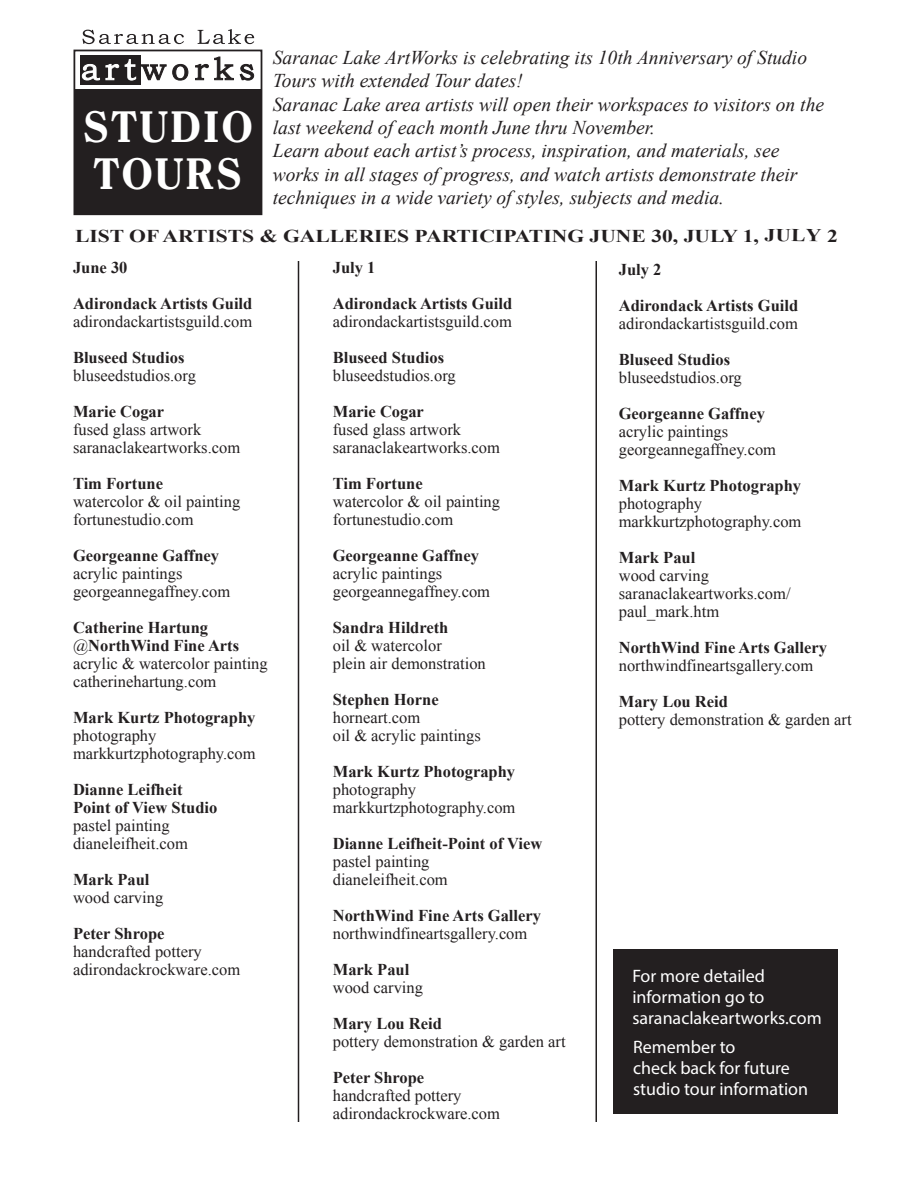
<style>
.page{position:relative;width:918px;height:1188px;background:#fff}
.page>*{position:absolute;margin:0;border:0;box-sizing:border-box;transform-origin:0 0}
.t1{font:800 43.8px/47.4px "Clearface";letter-spacing:.035em;color:#fff}
.t2{font:italic 19.5px/23.4px "Times New Roman";color:#231f20}
.t3{font:18px/21px "Myriad Pro";color:#fff}
.t4{font:700 18px "Times New Roman";color:#231f20;scale:1.2 1}
.t5{font:700 18px "Times New Roman";color:#231f20;scale:1.19 1}
.t6{font:16.5px/18px "Times New Roman";color:#231f20}
.t7{font:700 16.5px/36px "Times New Roman";color:#231f20}
.s1{font-weight:700}
</style>
<div class="page">
<div style="left:74px;top:89px;width:188px;height:125px;background:#231f20"></div>
<svg style="left:82px;top:30px;width:102px;height:14px"></svg>
<svg style="left:198px;top:29px;width:56px;height:15px"></svg>
<div style="left:80px;top:56px;width:61px;height:29px;background:#231f20"></div>
<svg style="left:82px;top:64px;width:37px;height:16px"></svg>
<svg style="left:125px;top:59px;width:63px;height:22px"></svg>
<svg style="left:195px;top:57px;width:39px;height:23px"></svg>
<svg style="left:240px;top:64px;width:14px;height:17px"></svg>
<div style="left:74px;top:50px;width:188px;height:165px;border:2px solid #231f20"></div>
<div style="left:614px;top:950px;width:224px;height:164px;background:#231f20"></div>
<hr style="left:298px;top:261px;width:1px;height:861px;background:#231f20">
<hr style="left:596px;top:261px;width:1px;height:861px;background:#231f20">
<h1 class="t1" style="left:83px;top:103px;width:172px">STUDIO<br>TOURS</h1>
<p class="t2" style="left:273px;top:45px;width:553px">Saranac Lake ArtWorks is celebrating its 10th Anniversary of Studio Tours with extended Tour dates!<br>Saranac Lake area artists will open their workspaces to visitors on the last weekend of each month June thru November.<br>Learn about each artist’s process, inspiration, and materials, see works in all stages of progress, and watch artists demonstrate their techniques in a wide variety of styles, subjects and media.</p>
<p class="t4" style="left:75px;top:223px;width:571px">LIST OF ARTISTS &amp; GALLERIES PARTICIPATING JUNE 30, JULY 1,</p>
<p class="t5" style="left:765px;top:223px;width:49px;rotate:1deg">JULY</p>
<p class="t4" style="left:827px;top:223px;width:10px">2</p>
<p class="t7" style="left:73px;top:249px;width:181px">June 30<br>Adirondack Artists Guild</p>
<p class="t6" style="left:73px;top:312px;width:181px">adirondackartistsguild.com</p>
<p class="t7" style="left:73px;top:339px;width:113px">Bluseed Studios</p>
<p class="t6" style="left:73px;top:366px;width:124px">bluseedstudios.org</p>
<p class="t7" style="left:73px;top:393px;width:93px">Marie Cogar</p>
<p class="t6" style="left:73px;top:420px;width:169px">fused glass artwork saranaclakeartworks.com</p>
<p class="t7" style="left:73px;top:465px;width:91px">Tim Fortune</p>
<p class="t6" style="left:73px;top:492px;width:169px">watercolor &amp; oil painting fortunestudio.com</p>
<p class="t7" style="left:73px;top:537px;width:148px">Georgeanne Gaffney</p>
<p class="t6" style="left:73px;top:564px;width:159px">acrylic paintings georgeannegaffney.com</p>
<p class="t6" style="left:73px;top:618px;width:196px"><span class="s1">Catherine Hartung </span>@<span class="s1">NorthWind Fine Arts </span>acrylic &amp; watercolor painting catherinehartung.com</p>
<p class="t7" style="left:73px;top:699px;width:184px">Mark Kurtz Photography</p>
<p class="t6" style="left:73px;top:726px;width:184px">photography markkurtzphotography.com</p>
<p class="t7" style="left:73px;top:780px;width:146px;line-height:18px">Dianne Leifheit<br>Point of View Studio</p>
<p class="t6" style="left:73px;top:816px;width:117px">pastel painting dianeleifheit.com</p>
<p class="t7" style="left:73px;top:861px;width:78px">Mark Paul</p>
<p class="t6" style="left:73px;top:888px;width:92px">wood carving</p>
<p class="t7" style="left:73px;top:915px;width:93px">Peter Shrope</p>
<p class="t6" style="left:73px;top:942px;width:169px">handcrafted pottery adirondackrockware.com</p>
<p class="t7" style="left:333px;top:249px;width:181px">July 1<br>Adirondack Artists Guild</p>
<p class="t6" style="left:333px;top:312px;width:181px">adirondackartistsguild.com</p>
<p class="t7" style="left:333px;top:339px;width:113px">Bluseed Studios</p>
<p class="t6" style="left:333px;top:366px;width:124px">bluseedstudios.org</p>
<p class="t7" style="left:333px;top:393px;width:93px">Marie Cogar</p>
<p class="t6" style="left:333px;top:420px;width:169px">fused glass artwork saranaclakeartworks.com</p>
<p class="t7" style="left:333px;top:465px;width:91px">Tim Fortune</p>
<p class="t6" style="left:333px;top:492px;width:169px">watercolor &amp; oil painting fortunestudio.com</p>
<p class="t7" style="left:333px;top:537px;width:148px">Georgeanne Gaffney</p>
<p class="t6" style="left:333px;top:564px;width:159px">acrylic paintings georgeannegaffney.com</p>
<p class="t7" style="left:333px;top:609px;width:117px">Sandra Hildreth</p>
<p class="t6" style="left:333px;top:636px;width:155px">oil &amp; watercolor<br>plein air demonstration</p>
<p class="t7" style="left:333px;top:681px;width:107px">Stephen Horne</p>
<p class="t6" style="left:333px;top:708px;width:150px">horneart.com<br>oil &amp; acrylic paintings</p>
<p class="t7" style="left:333px;top:753px;width:184px">Mark Kurtz Photography</p>
<p class="t6" style="left:333px;top:780px;width:184px">photography markkurtzphotography.com</p>
<p class="t7" style="left:333px;top:825px;width:211px">Dianne Leifheit-Point of View</p>
<p class="t6" style="left:333px;top:852px;width:117px">pastel painting dianeleifheit.com</p>
<p class="t7" style="left:333px;top:897px;width:210px">NorthWind Fine Arts Gallery</p>
<p class="t6" style="left:333px;top:924px;width:196px">northwindfineartsgallery.com</p>
<p class="t7" style="left:333px;top:951px;width:78px">Mark Paul</p>
<p class="t6" style="left:333px;top:978px;width:92px">wood carving</p>
<p class="t7" style="left:333px;top:1005px;width:111px">Mary Lou Reid</p>
<p class="t6" style="left:333px;top:1032px;width:234px">pottery demonstration &amp; garden art</p>
<p class="t7" style="left:333px;top:1059px;width:93px">Peter Shrope</p>
<p class="t6" style="left:333px;top:1086px;width:169px">handcrafted pottery adirondackrockware.com</p>
<p class="t7" style="left:619px;top:251px;width:181px">July 2<br>Adirondack Artists Guild</p>
<p class="t6" style="left:619px;top:314px;width:181px">adirondackartistsguild.com</p>
<p class="t7" style="left:619px;top:341px;width:113px">Bluseed Studios</p>
<p class="t6" style="left:619px;top:368px;width:124px">bluseedstudios.org</p>
<p class="t7" style="left:619px;top:395px;width:148px">Georgeanne Gaffney</p>
<p class="t6" style="left:619px;top:422px;width:159px">acrylic paintings georgeannegaffney.com</p>
<p class="t7" style="left:619px;top:467px;width:184px">Mark Kurtz Photography</p>
<p class="t6" style="left:619px;top:494px;width:184px">photography markkurtzphotography.com</p>
<p class="t7" style="left:619px;top:539px;width:78px">Mark Paul</p>
<p class="t6" style="left:619px;top:566px;width:173px">wood carving saranaclakeartworks.com/ paul_mark.htm</p>
<p class="t7" style="left:619px;top:629px;width:210px">NorthWind Fine Arts Gallery</p>
<p class="t6" style="left:619px;top:656px;width:196px">northwindfineartsgallery.com</p>
<p class="t7" style="left:619px;top:683px;width:111px">Mary Lou Reid</p>
<p class="t6" style="left:619px;top:710px;width:234px">pottery demonstration &amp; garden art</p>
<p class="t3" style="left:632px;top:965px;width:191px">For more detailed information go to saranaclakeartworks.com</p>
<p class="t3" style="left:633px;top:1036px;width:177px">Remember to<br>check back for future studio tour information</p>
</div>
